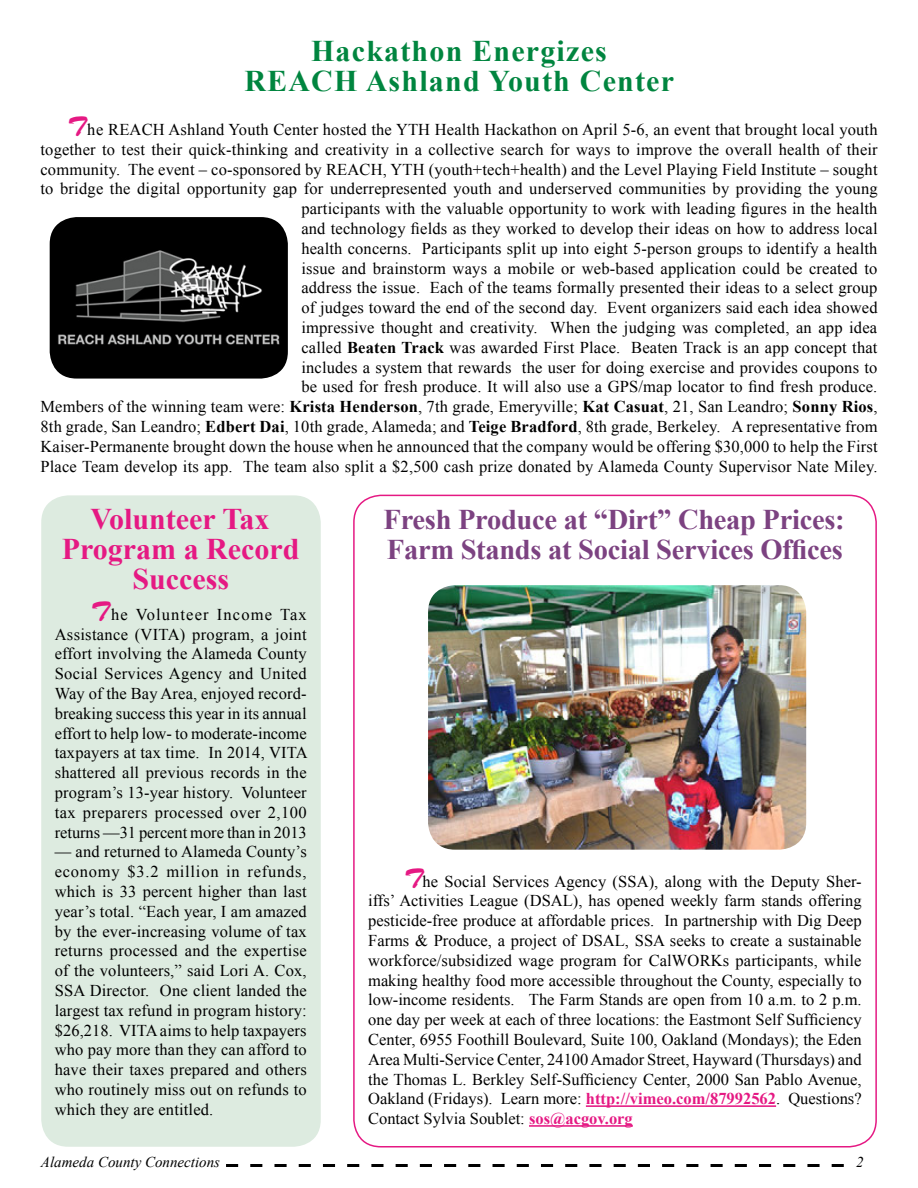
<style>
.page{position:relative;width:918px;height:1188px;background:#fff}
.page>*{position:absolute;margin:0;border:0;box-sizing:border-box;transform-origin:0 0}
.t1{font:700 30px/30px "Times New Roman";letter-spacing:.04em;color:#00853f;text-align:center}
.t2{font:700 30px/30px "Times New Roman";color:#e51983;text-align:center}
.t3{font:700 28.5px/30px "Times New Roman";letter-spacing:-.01em;color:#7c4281}
.t4{font:16.5px/19.8px "Times New Roman";letter-spacing:.01em;color:#000;text-align:justify}
.t5{font:italic 15px "Times New Roman";color:#000}
.s1{font-family:"Brush Script Std";font-size:27px;color:#e51983}
.s2{font-weight:700}
.s3{font-weight:700;color:#e51983}
</style>
<div class="page">
<svg style="left:226px;top:1164px;width:618px;height:3px"></svg>
<img style="left:50px;top:217px;width:238px;height:162px">
<div style="left:41px;top:495px;width:280px;height:652px;background:#ddebe0;border-radius:27px"></div>
<hr style="left:586px;top:1105px;width:190px;height:2px;background:#e51983">
<hr style="left:529px;top:1125px;width:104px;height:2px;background:#e51983">
<img style="left:428px;top:585px;width:378px;height:265px">
<h1 class="t1" style="left:244px;top:35px;width:431px">Hackathon Energizes<br>REACH Ashland Youth Center</h1>
<p class="t4" style="left:40px;top:119px;width:839px;text-align:right"><span class="s1">T</span>he REACH Ashland Youth Center hosted the YTH Health Hackathon on April 5-6, an event that brought local youth together to test their quick-thinking and creativity in a collective search for ways to improve the overall health of their community. The event – co-sponsored by REACH, YTH (youth+tech+health) and the Level Playing Field Institute – sought to bridge the digital opportunity gap for underrepresented youth and underserved communities by providing the young participants with the valuable opportunity to work with leading figures in the health<br>and technology fields as they worked to develop their ideas on how to address local<br>health concerns. Participants split up into eight 5-person groups to identify a health<br>issue and brainstorm ways a mobile or web-based application could be created to<br>address the issue. Each of the teams formally presented their ideas to a select group<br>of judges toward the end of the second day. Event organizers said each idea showed<br>impressive thought and creativity. When the judging was completed, an app idea<br>called <span class="s2">Beaten Track</span> was awarded First Place. Beaten Track is an app concept that<br>includes a system that rewards the user for doing exercise and provides coupons to<br>be used for fresh produce. It will also use a GPS/map locator to find fresh produce.<br>Members of the winning team were: <span class="s2">Krista Henderson</span>, 7th grade, Emeryville; <span class="s2">Kat Casuat</span>, 21, San Leandro; <span class="s2">Sonny Rios</span>, 8th grade, San Leandro; <span class="s2">Edbert Dai</span>, 10th grade, Alameda; and <span class="s2">Teige Bradford</span>, 8th grade, Berkeley. A representative from Kaiser-Permanente brought down the house when he announced that the company would be offering $30,000 to help the First Place Team develop its app. The team also split a $2,500 cash prize donated by Alameda County Supervisor Nate Miley.</p>
<h1 class="t2" style="left:62px;top:503px;width:239px">Volunteer Tax<br>Program a Record<br>Success</h1>
<p class="t4" style="left:55px;top:604px;width:254px;text-indent:36px"><span class="s1">T</span>he Volunteer Income Tax Assistance (VITA) program, a joint effort involving the Alameda County Social Services Agency and United Way of the Bay Area, enjoyed record&shy;breaking success this year in its annual effort to help low- to moderate-income taxpayers at tax time. In 2014, VITA shattered all previous records in the program’s 13-year history. Volunteer tax preparers processed over 2,100 returns —31 percent more than in 2013</p>
<p class="t4" style="left:55px;top:842px;width:254px">— and returned to Alameda County’s economy $3.2 million in refunds, which is 33 percent higher than last year’s total. “Each year, I am amazed by the ever-increasing volume of tax returns processed and the expertise of the volunteers,” said Lori A. Cox, SSA Director. One client landed the largest tax refund in program history: $26,218. VITA aims to help taxpayers who pay more than they can afford to have their taxes prepared and others who routinely miss out on refunds to which they are entitled.</p>
<h2 class="t3" style="left:384px;top:504px;width:463px">Fresh Produce at “Dirt” Cheap Prices:<br>Farm Stands at Social Services Offices</h2>
<p class="t4" style="left:368px;top:871px;width:495px;text-indent:36px"><span class="s1">T</span>he Social Services Agency (SSA), along with the Deputy Sher&shy;iffs’ Activities League (DSAL), has opened weekly farm stands offering pesticide-free produce at affordable prices. In partnership with Dig Deep Farms &amp; Produce, a project of DSAL, SSA seeks to create a sustainable workforce/subsidized wage program for CalWORKs participants, while making healthy food more accessible throughout the County, especially to low-income residents. The Farm Stands are open from 10 a.m. to 2 p.m. one day per week at each of three locations: the Eastmont Self Sufficiency Center, 6955 Foothill Boulevard, Suite 100, Oakland (Mondays); the Eden Area Multi-Service Center, 24100 Amador Street, Hayward (Thursdays) and the Thomas L. Berkley Self-Sufficiency Center, 2000 San Pablo Avenue, Oakland (Fridays). Learn more: <span class="s3">http://vimeo.com/87992562</span>. Questions?<br>Contact Sylvia Soublet: <span class="s3">sos@acgov.org</span></p>
<p class="t5" style="left:41px;top:1152px;width:181px">Alameda County Connections</p>
<p class="t5" style="left:856px;top:1152px;width:9px">2</p>
</div>
